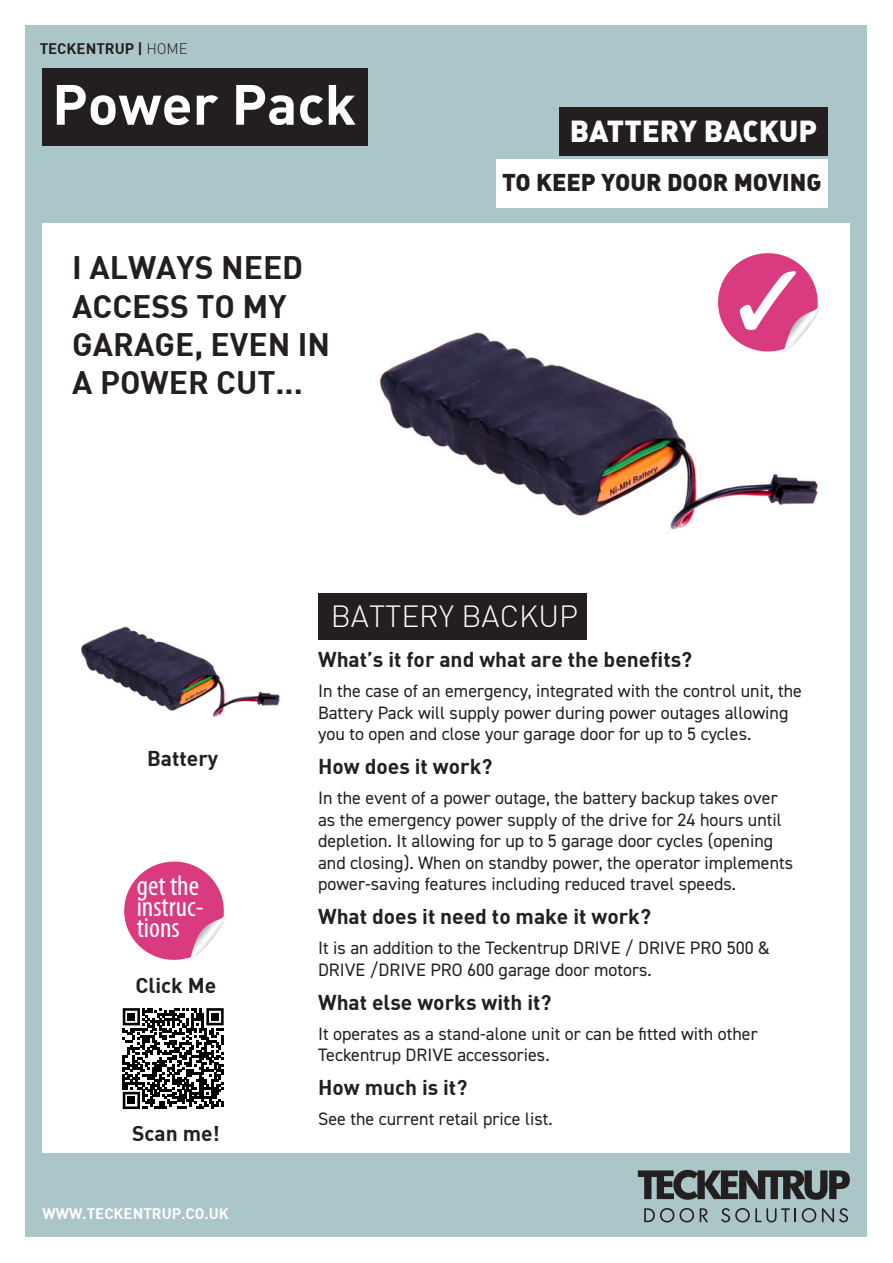
<style>
.page{position:relative;width:893px;height:1263px;background:#fff}
.page>*{position:absolute;margin:0;border:0;box-sizing:border-box;transform-origin:0 0}
.t1{font:55.8px "DIN Bold";color:#fff}
.t2{font:31.8px/38.2px "DIN Bold";color:#231f20}
.t3{font:300 30px "DIN";color:#fff}
.t4{font:29.85px "DIN Black Alternate";color:#fff}
.t5{font:condensed 28.35px/21px "Myriad Pro";color:#fff}
.t6{font:23.85px "DIN Black Alternate";color:#231f20}
.t7{font:21px "DIN Bold";color:#231f20}
.t8{font:18px/21.6px "DIN2014";color:#231f20}
.t9{font:15px "DIN Bold";color:#fff}
.t10{font:15px "DIN Bold";color:#231f20}
.s1{font-family:"DIN";font-weight:300}
</style>
<div class="page">
<div style="left:26px;top:26px;width:841px;height:1211px;background:#abc6c9"></div>
<svg style="left:638px;top:1169px;width:212px;height:31px"></svg>
<svg style="left:644px;top:1208px;width:50px;height:14px"></svg>
<svg style="left:700px;top:1208px;width:8px;height:14px"></svg>
<svg style="left:721px;top:1208px;width:75px;height:14px"></svg>
<svg style="left:802px;top:1208px;width:47px;height:14px"></svg>
<div style="left:43px;top:223px;width:807px;height:930px;background:#fff"></div>
<div style="left:43px;top:68px;width:325px;height:77px;background:#231f20"></div>
<div style="left:318px;top:593px;width:268px;height:47px;background:#231f20"></div>
<div style="left:496px;top:160px;width:331px;height:48px;background:#fff"></div>
<div style="left:559px;top:107px;width:268px;height:49px;background:#231f20"></div>
<img style="left:379px;top:332px;width:443px;height:198px">
<img style="left:81px;top:626px;width:199px;height:91px">
<svg style="left:124px;top:861px;width:103px;height:99px"></svg>
<svg style="left:123px;top:1008px;width:101px;height:101px"></svg>
<div style="left:128px;top:1013px;width:7px;height:7px;background:#000"></div>
<div style="left:211px;top:1013px;width:8px;height:7px;background:#000"></div>
<div style="left:128px;top:1097px;width:7px;height:7px;background:#000"></div>
<svg style="left:710px;top:253px;width:112px;height:105px"></svg>
<p class="t10" style="left:40px;top:38px;width:150px">TECKENTRUP | <span class="s1">HOME</span></p>
<h1 class="t1" style="left:52px;top:68px;width:306px">Power Pack</h1>
<h2 class="t2" style="left:72px;top:247px;width:259px">I ALWAYS NEED<br>ACCESS TO MY<br>GARAGE, EVEN IN<br>A POWER CUT...</h2>
<h3 class="t4" style="left:570px;top:111px;width:249px">BATTERY BACKUP</h3>
<h3 class="t6" style="left:502px;top:166px;width:321px">TO KEEP YOUR DOOR MOVING</h3>
<p class="t7" style="left:147px;top:744px;width:73px">Battery</p>
<h3 class="t5" style="left:137px;top:875px;width:68px">get the instruc&shy;tions</h3>
<p class="t7" style="left:136px;top:972px;width:82px">Click Me</p>
<p class="t7" style="left:132px;top:1120px;width:89px">Scan me!</p>
<p class="t9" style="left:43px;top:1204px;width:188px">WWW.TECKENTRUP.CO.UK</p>
<h3 class="t3" style="left:331px;top:597px;width:249px">BATTERY BACKUP</h3>
<p class="t7" style="left:318px;top:645px;width:376px">What’s it for and what are the benefits?</p>
<p class="t8" style="left:318px;top:680px;width:485px">In the case of an emergency, integrated with the control unit, the<br>Battery Pack will supply power during power outages allowing you to open and close your garage door for up to 5 cycles.</p>
<p class="t7" style="left:318px;top:752px;width:176px">How does it work?</p>
<p class="t8" style="left:318px;top:787px;width:477px">In the event of a power outage, the battery backup takes over as the emergency power supply of the drive for 24 hours until depletion. It allowing for up to 5 garage door cycles (opening and closing). When on standby power, the operator implements power-saving features including reduced travel speeds.</p>
<p class="t7" style="left:318px;top:903px;width:334px">What does it need to make it work?</p>
<p class="t8" style="left:318px;top:937px;width:453px">It is an addition to the Teckentrup DRIVE / DRIVE PRO 500 &amp;<br>DRIVE /DRIVE PRO 600 garage door motors.</p>
<p class="t7" style="left:318px;top:988px;width:235px">What else works with it?</p>
<p class="t8" style="left:318px;top:1022px;width:441px">It operates as a stand-alone unit or can be fitted with other<br>Teckentrup DRIVE accessories.</p>
<p class="t7" style="left:318px;top:1074px;width:151px">How much is it?</p>
<p class="t8" style="left:318px;top:1108px;width:236px">See the current retail price list.</p>
</div>
